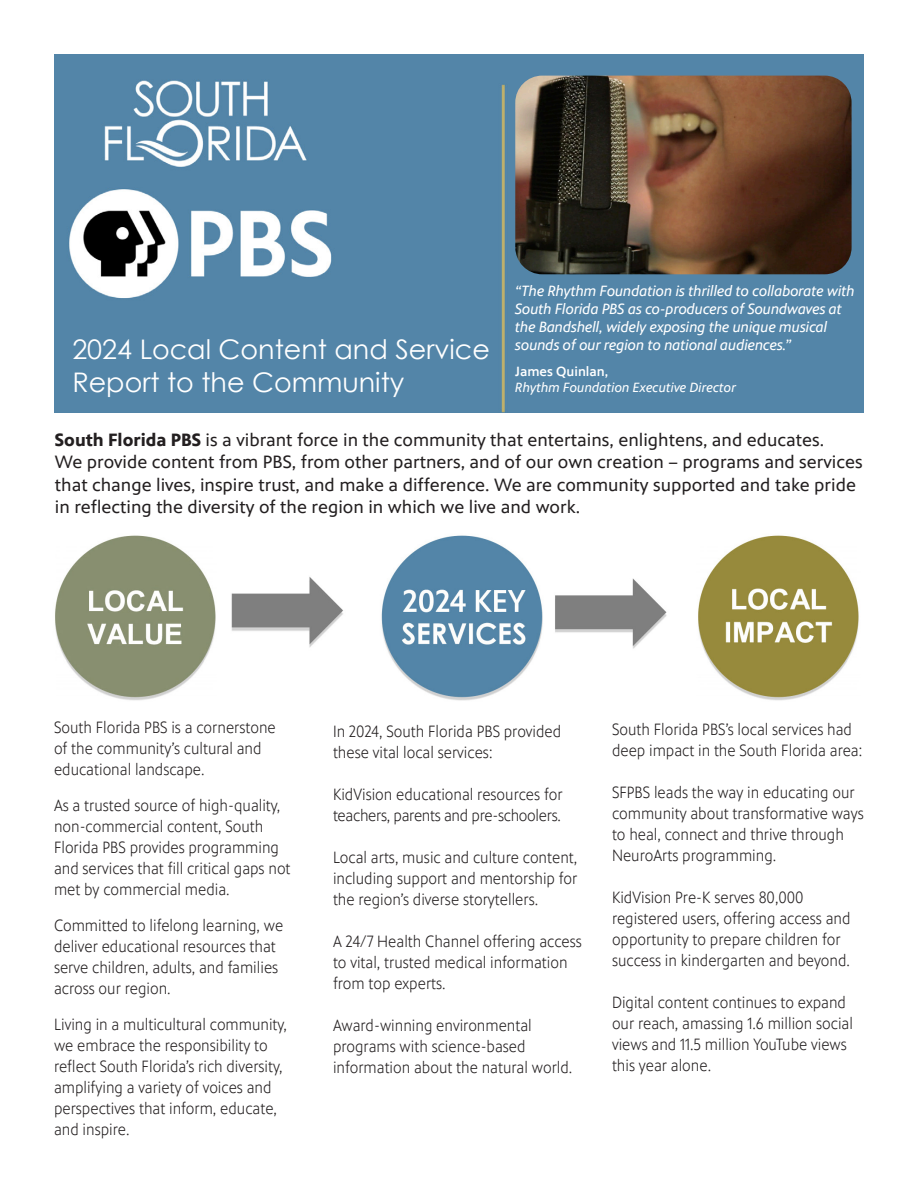
<style>
.page{position:relative;width:918px;height:1188px;background:#fff}
.page>*{position:absolute;margin:0;border:0;box-sizing:border-box;transform-origin:0 0}
.t1{font:27px "Century Gothic";color:#fff}
.t2{font:18px/22.5px "PBS Sans";color:#231f20}
.t3{font:300 16.5px/21px "PBS Sans";color:#231f20;scale:.9 1}
.t4{font:italic 15px/18px "PBS Sans";letter-spacing:-.01em;color:#fff}
.t5{font:italic 13.5px "PBS Sans";color:#fff}
.t6{font:500 13.5px "PBS Sans";color:#fff}
.s1{font-weight:700}
</style>
<div class="page">
<img style="left:54px;top:54px;width:810px;height:359px">
<img style="left:55px;top:535px;width:804px;height:166px">
<img style="left:515px;top:76px;width:337px;height:198px">
<p class="t4" style="left:515px;top:282px;width:341px">“The Rhythm Foundation is thrilled to collaborate with South Florida PBS as co-producers of Soundwaves at the Bandshell, widely exposing the unique musical sounds of our region to national audiences.”</p>
<p class="t6" style="left:515px;top:364px;width:95px">James Quinlan,</p>
<p class="t5" style="left:515px;top:380px;width:222px">Rhythm Foundation Executive Director</p>
<p class="t1" style="left:72px;top:333px;width:419px">2024 Local Content and Service</p>
<p class="t1" style="left:72px;top:365px;width:333px">Report to the Community</p>
<p class="t2" style="left:55px;top:429px;width:771px"><span class="s1">South Florida PBS</span> is a vibrant force in the community that entertains, enlightens, and educates.</p>
<p class="t2" style="left:55px;top:451px;width:809px">We provide content from PBS, from other partners, and of our own creation – programs and services that change lives, inspire trust, and make a difference. We are community supported and take pride in reflecting the diversity of the region in which we live and work.</p>
<p class="t3" style="left:54px;top:717px;width:248px">South Florida PBS is a cornerstone</p>
<p class="t3" style="left:54px;top:738px;width:232px">of the community’s cultural and</p>
<p class="t3" style="left:54px;top:759px;width:169px">educational landscape.</p>
<p class="t3" style="left:54px;top:795px;width:253px">As a trusted source of high-quality, non-commercial content, South</p>
<p class="t3" style="left:54px;top:837px;width:264px">Florida PBS provides programming and services that fill critical gaps not met by commercial media.</p>
<p class="t3" style="left:54px;top:915px;width:256px">Committed to lifelong learning, we deliver educational resources that serve children, adults, and families across our region.</p>
<p class="t3" style="left:54px;top:1014px;width:260px">Living in a multicultural community,</p>
<p class="t3" style="left:54px;top:1035px;width:255px">we embrace the responsibility to reflect South Florida’s rich diversity, amplifying a variety of voices and</p>
<p class="t3" style="left:54px;top:1098px;width:249px">perspectives that inform, educate,</p>
<p class="t3" style="left:54px;top:1119px;width:85px">and inspire.</p>
<p class="t3" style="left:333px;top:721px;width:255px">In 2024, South Florida PBS provided these vital local services:</p>
<p class="t3" style="left:333px;top:784px;width:257px">KidVision educational resources for teachers, parents and pre-schoolers.</p>
<p class="t3" style="left:333px;top:847px;width:273px;text-align:justify">Local arts, music and culture content, including support and mentorship for the region’s diverse storytellers.</p>
<p class="t3" style="left:333px;top:931px;width:278px">A 24/7 Health Channel offering access to vital, trusted medical information from top experts.</p>
<p class="t3" style="left:333px;top:1015px;width:222px">Award-winning environmental</p>
<p class="t3" style="left:333px;top:1036px;width:216px">programs with science-based</p>
<p class="t3" style="left:333px;top:1057px;width:268px">information about the natural world.</p>
<p class="t3" style="left:612px;top:720px;width:280px">South Florida PBS’s local services had deep impact in the South Florida area:</p>
<p class="t3" style="left:612px;top:783px;width:281px">SFPBS leads the way in educating our community about transformative ways to heal, connect and thrive through NeuroArts programming.</p>
<p class="t3" style="left:612px;top:888px;width:214px">KidVision Pre-K serves 80,000</p>
<p class="t3" style="left:612px;top:909px;width:267px">registered users, offering access and opportunity to prepare children for success in kindergarten and beyond.</p>
<p class="t3" style="left:612px;top:993px;width:269px">Digital content continues to expand our reach, amassing 1.6 million social views and 11.5 million YouTube views this year alone.</p>
</div>
